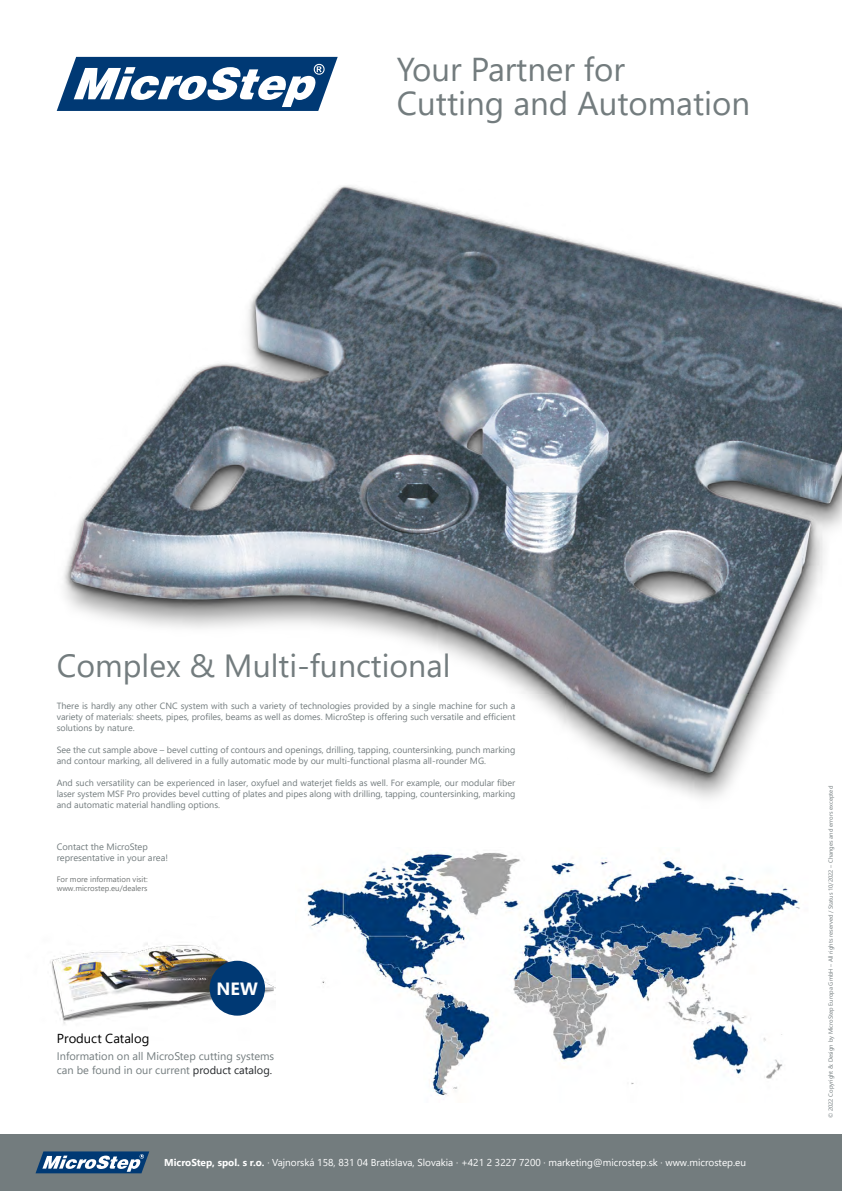
<style>
.page{position:relative;width:842px;height:1191px;background:#fff}
.page>*{position:absolute;margin:0;border:0;box-sizing:border-box;transform-origin:0 0}
.t1{font:33px/34px "Segoe UI";color:#737c7e}
.t2{font:32px "Segoe UI";color:#737c7e}
.t3{font:700 17.7px "Segoe UI";color:#fff}
.t4{font:13px "Segoe UI";color:#000}
.t5{font:11px/13.2px "Segoe UI";color:#737c7e}
.t6{font:10px "Segoe UI";color:#fff}
.t7{font:9.2px/11.1px "Segoe UI";color:#737c7e}
.t8{font:9px/11px "Segoe UI";color:#737c7e;text-align:justify}
.t9{font:7.8px/9.4px "Segoe UI";color:#727676}
.t10{font:6px "Segoe UI";color:#737c7e}
.s1{color:#232629}
.s2{font-weight:700}
</style>
<div class="page">
<img style="left:64px;top:185px;width:778px;height:614px">
<img style="left:50px;top:943px;width:226px;height:81px">
<div style="left:0;top:1134px;width:842px;height:57px;background:#737c7e"></div>
<svg style="left:57px;top:57px;width:281px;height:54px"></svg>
<svg style="left:36px;top:1151px;width:113px;height:22px;background:#51769b"></svg>
<img style="left:307px;top:852px;width:493px;height:244px">
<div style="left:210px;top:960px;width:55px;height:55px;background:#003974;border-radius:50%"></div>
<h1 class="t1" style="left:397px;top:49px;width:355px">Your Partner for<br>Cutting and Automation</h1>
<h2 class="t2" style="left:57px;top:635px;width:395px">Complex &amp; Multi-functional</h2>
<p class="t8" style="left:57px;top:700px;width:460px">There is hardly any other CNC system with such a variety of technologies provided by a single machine for such a variety of materials: sheets, pipes, profiles, beams as well as domes. MicroStep is offering such versatile and efficient solutions by nature.</p>
<p class="t8" style="left:57px;top:744px;width:460px">See the cut sample above – bevel cutting of contours and openings, drilling, tapping, countersinking, punch marking and contour marking, all delivered in a fully automatic mode by our multi-functional plasma all-rounder MG.</p>
<p class="t8" style="left:57px;top:777px;width:460px">And such versatility can be experienced in laser, oxyfuel and waterjet fields as well. For example, our modular fiber laser system MSF Pro provides bevel cutting of plates and pipes along with drilling, tapping, countersinking, marking and automatic material handling options.</p>
<p class="t7" style="left:57px;top:840px;width:113px">Contact the MicroStep representative in your area!</p>
<p class="t9" style="left:57px;top:873px;width:93px">For more information visit: www.microstep.eu/dealers</p>
<h3 class="t4" style="left:57px;top:1026px;width:94px">Product Catalog</h3>
<h3 class="t3" style="left:217px;top:971px;width:43px">NEW</h3>
<p class="t5" style="left:57px;top:1048px;width:219px">Information on all MicroStep cutting systems can be found in our current <span class="s1">product catalog.</span></p>
<p class="t6" style="left:164px;top:1153px;width:583px"><span class="s2">MicroStep, spol. s r.o.</span> · Vajnorská 158, 831 04 Bratislava, Slovakia · +421 2 3227 7200 · marketing@microstep.sk · www.microstep.eu</p>
<p class="t10" style="left:825px;top:1118px;width:334px;rotate:-90deg">© 2022 Copyright &amp; Design by MicroStep Europa GmbH – All rights reserved / Status 10/2022 – Changes and errors excepted</p>
</div>
